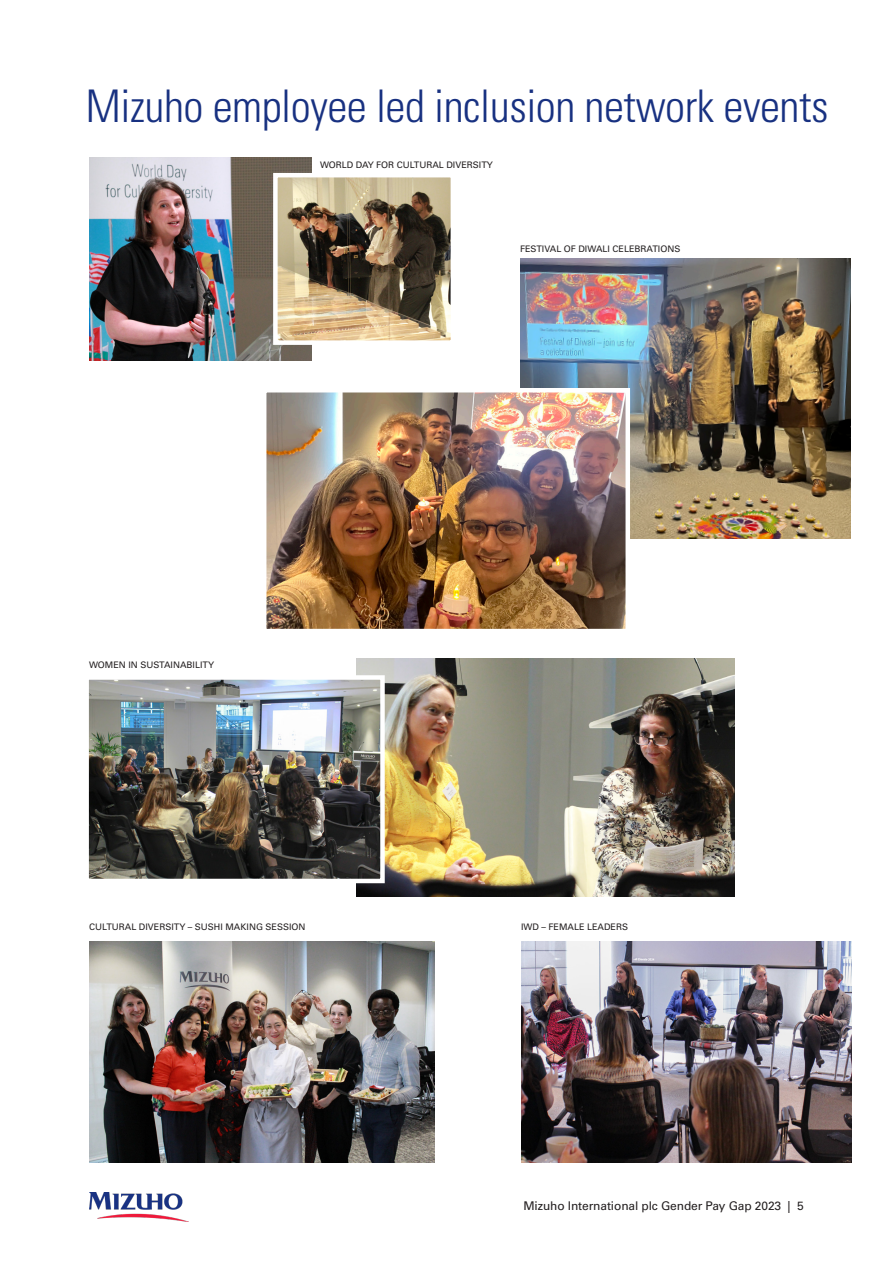
<style>
.page{position:relative;width:893px;height:1263px;background:#fff}
.page>*{position:absolute;margin:0;border:0;box-sizing:border-box;transform-origin:0 0}
.T1{font:300 condensed 45px "Univers LT Std";letter-spacing:-.01em;color:#183181}
.t1{font:12px "Univers LT Std";letter-spacing:-.01em;color:#231f20}
.Body_text_9_12_for_t{font:9px "Univers LT Pro 55 Roman";color:#231f20}
</style>
<div class="page">
<img style="left:90px;top:1192px;width:99px;height:30px">
<img style="left:520px;top:259px;width:330px;height:280px">
<img style="left:89px;top:157px;width:223px;height:203px">
<img style="left:521px;top:941px;width:330px;height:221px">
<img style="left:267px;top:393px;width:358px;height:235px">
<div style="left:262px;top:388px;width:368px;height:245px;border:4px solid #fff"></div>
<img style="left:278px;top:178px;width:172px;height:162px">
<div style="left:273px;top:173px;width:182px;height:172px;border:4px solid #fff"></div>
<img style="left:89px;top:941px;width:345px;height:221px">
<img style="left:356px;top:658px;width:378px;height:238px">
<img style="left:89px;top:680px;width:291px;height:198px">
<div style="left:84px;top:675px;width:301px;height:208px;border:4px solid #fff"></div>
<p class="T1" style="left:86px;top:79px;width:744px">Mizuho employee led inclusion network events</p>
<p class="Body_text_9_12_for_t" style="left:320px;top:158px;width:174px">WORLD DAY FOR CULTURAL DIVERSITY</p>
<p class="Body_text_9_12_for_t" style="left:520px;top:242px;width:162px">FESTIVAL OF DIWALI CELEBRATIONS</p>
<p class="Body_text_9_12_for_t" style="left:89px;top:658px;width:126px">WOMEN IN SUSTAINABILITY</p>
<p class="Body_text_9_12_for_t" style="left:89px;top:920px;width:218px">CULTURAL DIVERSITY – SUSHI MAKING SESSION</p>
<p class="Body_text_9_12_for_t" style="left:521px;top:920px;width:109px">IWD – FEMALE LEADERS</p>
<h2 class="t1" style="left:523px;top:1198px;width:282px">Mizuho International plc Gender Pay Gap 2023 | 5</h2>
</div>
